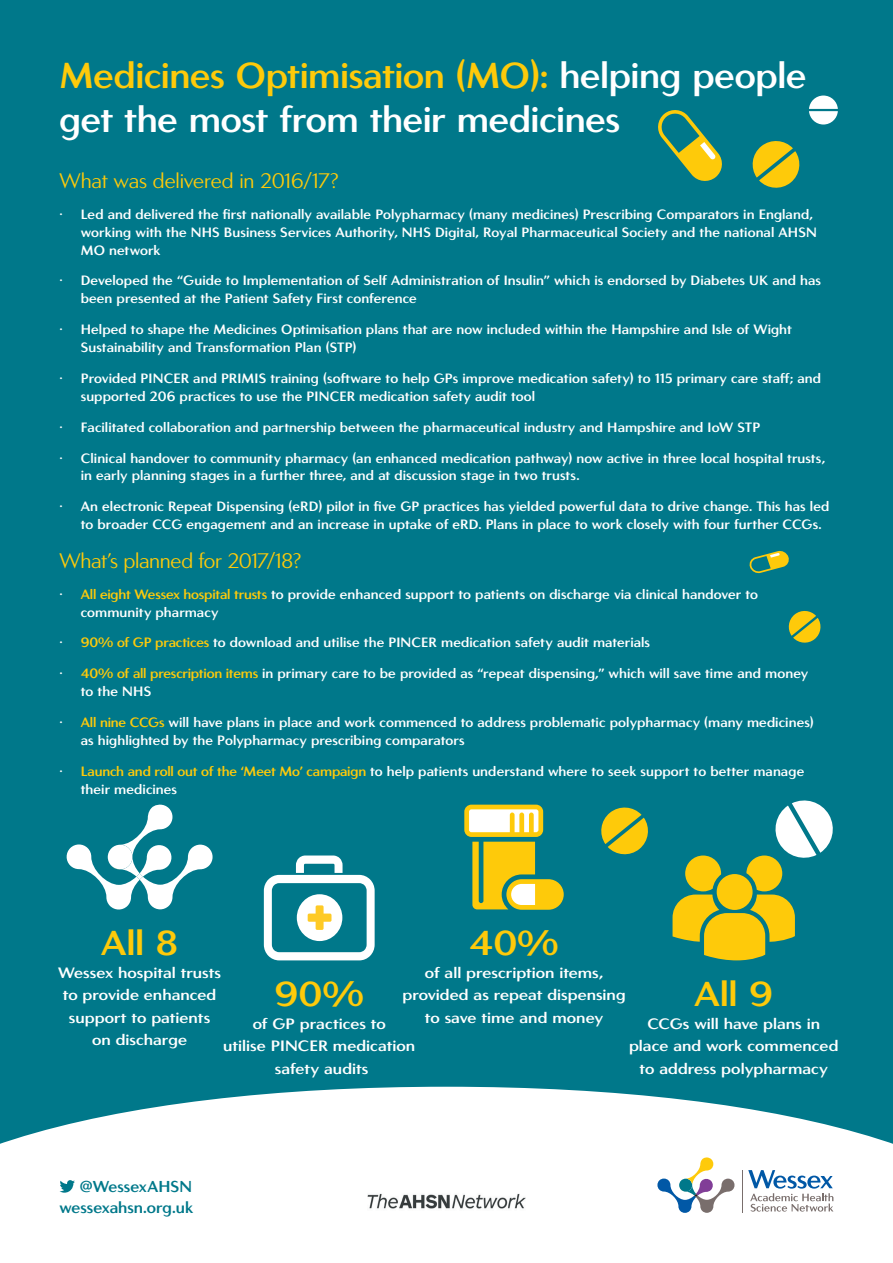
<style>
.page{position:relative;width:893px;height:1263px;background:#fff}
.page>*{position:absolute;margin:0;border:0;box-sizing:border-box;transform-origin:0 0}
.t1{font:700 36px/43.2px "Carisma Demi";letter-spacing:-.01em;color:#fff}
.t2{font:700 34.5px "Carisma Demi";letter-spacing:-.005em;color:#feca0a;scale:1.07 1}
.t3{font:21px "Carisma";letter-spacing:-.015em;color:#feca0a}
.t4{font:700 15.75px/20.7px "Carisma Demi";color:#00788a;text-align:right}
.t5{font:700 15px/22.5px "Carisma Demi";color:#fff;text-align:center;scale:1.07 1}
.t6{font:700 13.5px/18px "Carisma Demi";letter-spacing:.005em;color:#fff}
.s1{color:#feca0a}
</style>
<div class="page">
<div style="left:0;top:0;width:893px;height:1087px;background:#00788a"></div>
<svg style="left:0;top:1087px;width:893px;height:126px"></svg>
<svg style="left:60px;top:1180px;width:15px;height:13px"></svg>
<hr style="left:742px;top:1170px;width:1px;height:42px;background:#796e6c">
<svg style="left:657px;top:1157px;width:78px;height:56px"></svg>
<svg style="left:748px;top:1170px;width:85px;height:41px"></svg>
<svg style="left:65px;top:804px;width:149px;height:107px"></svg>
<svg style="left:656px;top:108px;width:68px;height:75px"></svg>
<svg style="left:748px;top:550px;width:42px;height:24px"></svg>
<svg style="left:809px;top:96px;width:29px;height:29px"></svg>
<svg style="left:598px;top:805px;width:53px;height:52px"></svg>
<svg style="left:750px;top:138px;width:52px;height:52px"></svg>
<svg style="left:787px;top:609px;width:35px;height:35px"></svg>
<svg style="left:464px;top:805px;width:100px;height:105px"></svg>
<svg style="left:264px;top:855px;width:111px;height:105px"></svg>
<svg style="left:672px;top:797px;width:164px;height:163px"></svg>
<img style="left:367px;top:1190px;width:159px;height:23px">
<h1 class="t1" style="left:60px;top:54px;width:749px"><span class="s1">Medicines Optimisation (MO):</span> helping people get the most from their medicines</h1>
<h3 class="t3" style="left:60px;top:169px;width:280px">What was delivered in 2016/17?</h3>
<p class="t6" style="left:81px;top:205px;width:738px;text-indent:-21px">• Led and delivered the first nationally available Polypharmacy (many medicines) Prescribing Comparators in England, working with the NHS Business Services Authority, NHS Digital, Royal Pharmaceutical Society and the national AHSN<br>MO network</p>
<p class="t6" style="left:81px;top:272px;width:742px;text-indent:-21px">• Developed the “Guide to Implementation of Self Administration of Insulin” which is endorsed by Diabetes UK and has been presented at the Patient Safety First conference</p>
<p class="t6" style="left:81px;top:321px;width:713px;text-indent:-21px">• Helped to shape the Medicines Optimisation plans that are now included within the Hampshire and Isle of Wight<br>Sustainability and Transformation Plan (STP)</p>
<p class="t6" style="left:81px;top:369px;width:742px;text-indent:-21px">• Provided PINCER and PRIMIS training (software to help GPs improve medication safety) to 115 primary care staff; and supported 206 practices to use the PINCER medication safety audit tool</p>
<p class="t6" style="left:60px;top:418px;width:702px">• Facilitated collaboration and partnership between the pharmaceutical industry and Hampshire and IoW STP</p>
<p class="t6" style="left:81px;top:449px;width:746px;text-indent:-21px">• Clinical handover to community pharmacy (an enhanced medication pathway) now active in three local hospital trusts, in early planning stages in a further three, and at discussion stage in two trusts.</p>
<p class="t6" style="left:81px;top:498px;width:750px;text-indent:-21px">• An electronic Repeat Dispensing (eRD) pilot in five GP practices has yielded powerful data to drive change. This has led to broader CCG engagement and an increase in uptake of eRD. Plans in place to work closely with four further CCGs.</p>
<h3 class="t3" style="left:60px;top:549px;width:243px">What’s planned for 2017/18?</h3>
<p class="t6" style="left:81px;top:585px;width:679px;text-indent:-21px">• <span class="s1">All eight Wessex hospital trusts</span> to provide enhanced support to patients on discharge via clinical handover to community pharmacy</p>
<p class="t6" style="left:60px;top:634px;width:592px">• <span class="s1">90% of GP practices</span> to download and utilise the PINCER medication safety audit materials</p>
<p class="t6" style="left:81px;top:664px;width:729px;text-indent:-21px">• <span class="s1">40% of all prescription items</span> in primary care to be provided as “repeat dispensing,” which will save time and money to the NHS</p>
<p class="t6" style="left:81px;top:713px;width:734px;text-indent:-21px">• <span class="s1">All nine CCGs</span> will have plans in place and work commenced to address problematic polypharmacy (many medicines) as highlighted by the Polypharmacy prescribing comparators</p>
<p class="t6" style="left:81px;top:762px;width:725px;text-indent:-21px">• <span class="s1">Launch and roll out of the ‘Meet Mo’ campaign</span> to help patients understand where to seek support to better manage their medicines</p>
<h2 class="t2" style="left:101px;top:923px;width:73px">All 8</h2>
<p class="t5" style="left:58px;top:961px;width:154px">Wessex hospital trusts to provide enhanced support to patients on discharge</p>
<h2 class="t2" style="left:469px;top:923px;width:85px">40%</h2>
<p class="t5" style="left:402px;top:961px;width:210px">of all prescription items, provided as repeat dispensing to save time and money</p>
<h2 class="t2" style="left:695px;top:974px;width:75px">All 9</h2>
<p class="t5" style="left:629px;top:1012px;width:197px">CCGs will have plans in place and work commenced to address polypharmacy</p>
<h2 class="t2" style="left:275px;top:974px;width:85px">90%</h2>
<p class="t5" style="left:223px;top:1012px;width:181px">of GP practices to<br>utilise PINCER medication safety audits</p>
<p class="t4" style="left:60px;top:1176px;width:135px">@WessexAHSN wessexahsn.org.uk</p>
</div>
